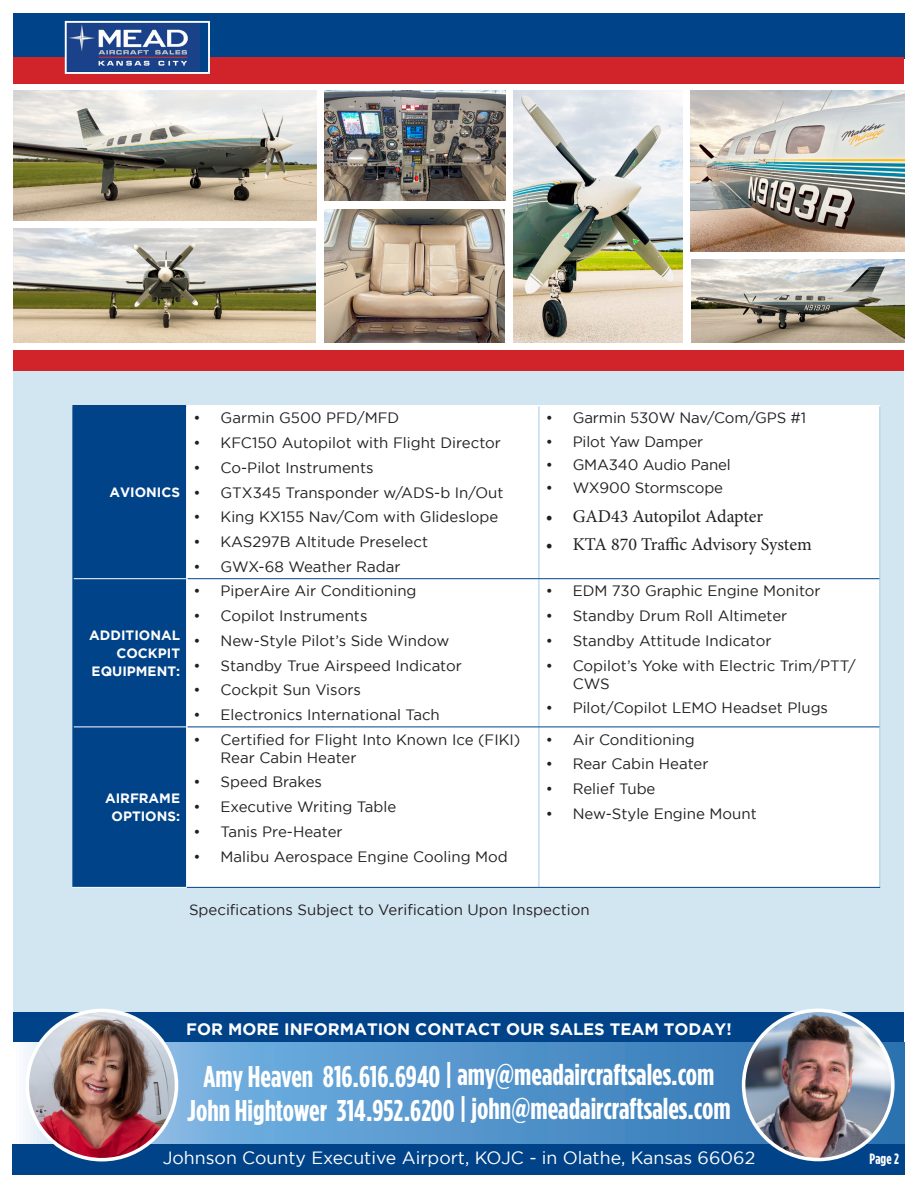
<style>
.page{position:relative;width:918px;height:1188px;background:#fff}
.page>*{position:absolute;margin:0;border:0;box-sizing:border-box;transform-origin:0 0}
.t1{font:700 30px "Gotham Condensed";color:#fff}
.t2{font:18px "Minion Pro";letter-spacing:-.005em;color:#231f20}
.t3{font:17.7px "Gotham";color:#fff}
.t4{font:700 16.5px "Gotham";color:#fff}
.t5{font:15px/18px "Gotham";color:#231f20}
.t6{font:700 15px "Gotham Condensed";color:#fff}
.t7{font:700 13.5px/18px "Gotham";color:#fff;text-align:right}
</style>
<div class="page">
<div style="left:14px;top:13px;width:891px;height:45px;background:#004389"></div>
<div style="left:14px;top:57px;width:890px;height:26px;background:#d1232a"></div>
<svg style="left:68px;top:24px;width:139px;height:47px"></svg>
<img style="left:68px;top:24px;width:131px;height:46px">
<div style="left:65px;top:21px;width:145px;height:53px;border:2px solid #fff"></div>
<div style="left:14px;top:365px;width:890px;height:655px;background:#d2e6f2"></div>
<div style="left:14px;top:350px;width:890px;height:20px;background:#d1232a"></div>
<div style="left:74px;top:406px;width:112px;height:481px;background:#004389"></div>
<div style="left:188px;top:406px;width:691px;height:481px;background:#fff"></div>
<hr style="left:72px;top:405px;width:114px;height:1px;background:#004389">
<hr style="left:72px;top:406px;width:2px;height:173px;background:#004389">
<hr style="left:72px;top:579px;width:2px;height:148px;background:#004389">
<hr style="left:72px;top:727px;width:2px;height:160px;background:#004389">
<hr style="left:74px;top:578px;width:112px;height:1px;background:#fff">
<hr style="left:74px;top:727px;width:112px;height:1px;background:#fff">
<hr style="left:72px;top:887px;width:115px;height:1px;background:#fff">
<hr style="left:186px;top:405px;width:353px;height:1px;background:#fff">
<hr style="left:186px;top:406px;width:2px;height:173px;background:#fff">
<hr style="left:539px;top:405px;width:341px;height:1px;background:#fff">
<hr style="left:186px;top:579px;width:2px;height:148px;background:#fff">
<hr style="left:186px;top:727px;width:2px;height:160px;background:#fff">
<hr style="left:539px;top:406px;width:1px;height:172px;background:#a2cbe5">
<hr style="left:879px;top:406px;width:1px;height:173px;background:#a2cbe5">
<hr style="left:539px;top:579px;width:1px;height:148px;background:#a2cbe5">
<hr style="left:879px;top:579px;width:1px;height:148px;background:#a2cbe5">
<hr style="left:539px;top:727px;width:1px;height:160px;background:#a2cbe5">
<hr style="left:879px;top:727px;width:1px;height:160px;background:#a2cbe5">
<hr style="left:188px;top:578px;width:351px;height:1px;background:#004389">
<hr style="left:539px;top:578px;width:340px;height:1px;background:#004389">
<hr style="left:188px;top:727px;width:351px;height:1px;background:#004389">
<hr style="left:539px;top:727px;width:340px;height:1px;background:#004389">
<hr style="left:187px;top:887px;width:352px;height:1px;background:#004389">
<hr style="left:539px;top:887px;width:341px;height:1px;background:#004389">
<div style="left:14px;top:1012px;width:890px;height:32px;background:#004389"></div>
<div style="left:12px;top:1143px;width:892px;height:31px;background:#004389"></div>
<svg style="left:14px;top:1043px;width:890px;height:100px;background:#5c9ace"></svg>
<img style="left:27px;top:1010px;width:149px;height:150px;border-radius:75px">
<div style="left:25px;top:1009px;width:153px;height:152px;border:4px solid #fff;border-radius:50%"></div>
<img style="left:744px;top:1010px;width:149px;height:150px;border-radius:75px">
<div style="left:742px;top:1009px;width:153px;height:152px;border:4px solid #fff;border-radius:50%"></div>
<img style="left:324px;top:91px;width:181px;height:110px">
<img style="left:325px;top:209px;width:179px;height:133px">
<img style="left:691px;top:259px;width:213px;height:83px">
<img style="left:513px;top:91px;width:170px;height:251px">
<img style="left:690px;top:91px;width:214px;height:161px">
<img style="left:14px;top:91px;width:303px;height:129px">
<img style="left:14px;top:229px;width:302px;height:113px">
<p class="t7" style="left:109px;top:483px;width:72px">AVIONICS</p>
<p class="t7" style="left:89px;top:626px;width:92px">ADDITIONAL<br>COCKPIT<br>EQUIPMENT:</p>
<p class="t7" style="left:105px;top:789px;width:77px;text-align:center">AIRFRAME<br>OPTIONS:</p>
<p class="t5" style="left:194px;top:409px;width:207px">• Garmin G500 PFD/MFD</p>
<p class="t5" style="left:194px;top:434px;width:309px">• KFC150 Autopilot with Flight Director</p>
<p class="t5" style="left:194px;top:458px;width:182px">• Co-Pilot Instruments</p>
<p class="t5" style="left:194px;top:483px;width:311px">• GTX345 Transponder w/ADS-b In/Out</p>
<p class="t5" style="left:194px;top:508px;width:306px">• King KX155 Nav/Com with Glideslope</p>
<p class="t5" style="left:194px;top:533px;width:236px">• KAS297B Altitude Preselect</p>
<p class="t5" style="left:194px;top:557px;width:208px">• GWX-68 Weather Radar</p>
<p class="t5" style="left:194px;top:582px;width:225px">• PiperAire Air Conditioning</p>
<p class="t5" style="left:194px;top:607px;width:175px">• Copilot Instruments</p>
<p class="t5" style="left:194px;top:631px;width:257px">• New-Style Pilot’s Side Window</p>
<p class="t5" style="left:194px;top:656px;width:270px">• Standby True Airspeed Indicator</p>
<p class="t5" style="left:194px;top:681px;width:169px">• Cockpit Sun Visors</p>
<p class="t5" style="left:194px;top:706px;width:248px">• Electronics International Tach</p>
<p class="t5" style="left:221px;top:730px;width:301px;text-indent:-27px">• Certified for Flight Into Known Ice (FIKI)<br>Rear Cabin Heater</p>
<p class="t5" style="left:194px;top:773px;width:130px">• Speed Brakes</p>
<p class="t5" style="left:194px;top:798px;width:204px">• Executive Writing Table</p>
<p class="t5" style="left:194px;top:822px;width:151px">• Tanis Pre-Heater</p>
<p class="t5" style="left:194px;top:847px;width:316px">• Malibu Aerospace Engine Cooling Mod</p>
<p class="t5" style="left:546px;top:409px;width:262px">• Garmin 530W Nav/Com/GPS #1</p>
<p class="t5" style="left:546px;top:432px;width:159px">• Pilot Yaw Damper</p>
<p class="t5" style="left:546px;top:455px;width:187px">• GMA340 Audio Panel</p>
<p class="t5" style="left:546px;top:479px;width:179px">• WX900 Stormscope</p>
<p class="t2" style="left:546px;top:504px;width:219px">• GAD43 Autopilot Adapter</p>
<p class="t2" style="left:546px;top:532px;width:268px">• KTA 870 Traffic Advisory System</p>
<p class="t5" style="left:546px;top:582px;width:277px">• EDM 730 Graphic Engine Monitor</p>
<p class="t5" style="left:546px;top:607px;width:243px">• Standby Drum Roll Altimeter</p>
<p class="t5" style="left:546px;top:631px;width:227px">• Standby Attitude Indicator</p>
<p class="t5" style="left:573px;top:656px;width:285px;text-indent:-27px">• Copilot’s Yoke with Electric Trim/PTT/<br>CWS</p>
<p class="t5" style="left:546px;top:699px;width:284px">• Pilot/Copilot LEMO Headset Plugs</p>
<p class="t5" style="left:546px;top:730px;width:151px">• Air Conditioning</p>
<p class="t5" style="left:546px;top:755px;width:164px">• Rear Cabin Heater</p>
<p class="t5" style="left:546px;top:780px;width:111px">• Relief Tube</p>
<p class="t5" style="left:546px;top:804px;width:213px">• New-Style Engine Mount</p>
<p class="t5" style="left:189px;top:901px;width:402px">Specifications Subject to Verification Upon Inspection</p>
<p class="t4" style="left:186px;top:1020px;width:547px">FOR MORE INFORMATION CONTACT OUR SALES TEAM TODAY!</p>
<p class="t1" style="left:203px;top:1058px;width:513px">Amy Heaven 816.616.6940 | amy@meadaircraftsales.com</p>
<p class="t1" style="left:187px;top:1092px;width:545px">John Hightower 314.952.6200 | john@meadaircraftsales.com</p>
<p class="t3" style="left:163px;top:1148px;width:594px">Johnson County Executive Airport, KOJC - in Olathe, Kansas 66062</p>
<p class="t6" style="left:870px;top:1151px;width:31px">Page 2</p>
</div>
